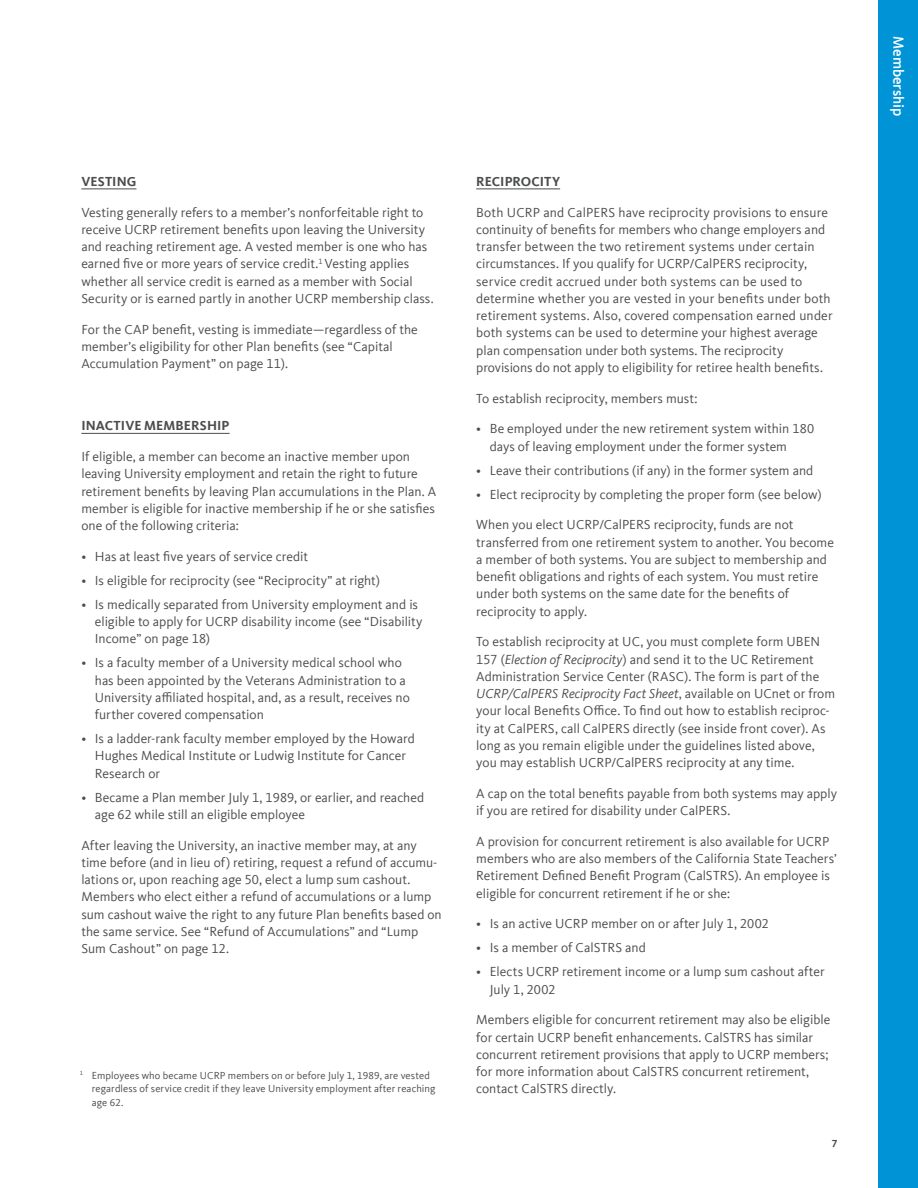
<style>
.page{position:relative;width:918px;height:1188px;background:#fff}
.page>*{position:absolute;margin:0;border:0;box-sizing:border-box;transform-origin:0 0}
.t1{font:500 15px "Kievit Offc Pro";color:#fff}
._2_Col__Body{font:13.5px/17.2px "Kievit Offc Pro";color:#4b4c4d}
.Body{font:13.5px/17.2px "Kievit Offc Pro";color:#4b4c4d}
._2_Col_Header_UC_underline{font:700 13.5px "Kievit Offc Pro";letter-spacing:.005em;color:#4b4c4d}
.Footnote{font:10.5px/13.5px "Kievit Offc Pro";letter-spacing:.01em;color:#4b4c4d}
.t2{font:700 10.5px "Kievit Offc Pro";color:#4b4c4d}
.s1{font-style:italic}
</style>
<div class="page">
<div style="left:878px;top:0;width:40px;height:1188px;background:#0094d7"></div>
<hr style="left:81px;top:189px;width:55px;height:1px;background:#4b4c4d">
<hr style="left:81px;top:433px;width:149px;height:1px;background:#4b4c4d">
<hr style="left:476px;top:189px;width:84px;height:1px;background:#4b4c4d">
<p class="_2_Col_Header_UC_underline" style="left:81px;top:173px;width:57px">VESTING</p>
<p class="_2_Col__Body" style="left:81px;top:203px;width:354px">Vesting generally refers to a member’s nonforfeitable right to receive UCRP retirement benefits upon leaving the University and reaching retirement age. A vested member is one who has earned five or more years of service credit.<sup>1</sup> Vesting applies whether all service credit is earned as a member with Social Security or is earned partly in another UCRP membership class.</p>
<p class="_2_Col__Body" style="left:81px;top:320px;width:338px">For the CAP benefit, vesting is immediate—regardless of the member’s eligibility for other Plan benefits (see “Capital<br>Accumulation Payment” on page 11).</p>
<p class="_2_Col_Header_UC_underline" style="left:81px;top:418px;width:150px">INACTIVE MEMBERSHIP</p>
<p class="_2_Col__Body" style="left:81px;top:448px;width:356px">If eligible, a member can become an inactive member upon leaving University employment and retain the right to future retirement benefits by leaving Plan accumulations in the Plan. A member is eligible for inactive membership if he or she satisfies one of the following criteria:</p>
<p class="Body" style="left:81px;top:548px;width:228px">• Has at least five years of service credit</p>
<p class="Body" style="left:81px;top:572px;width:300px">• Is eligible for reciprocity (see “Reciprocity” at right)</p>
<p class="Body" style="left:95px;top:596px;width:329px;text-indent:-14px">• Is medically separated from University employment and is eligible to apply for UCRP disability income (see “Disability<br>Income” on page 18)</p>
<p class="Body" style="left:95px;top:654px;width:316px;text-indent:-14px">• Is a faculty member of a University medical school who has been appointed by the Veterans Administration to a University affiliated hospital, and, as a result, receives no further covered compensation</p>
<p class="Body" style="left:95px;top:730px;width:321px;text-indent:-14px">• Is a ladder-rank faculty member employed by the Howard<br>Hughes Medical Institute or Ludwig Institute for Cancer<br>Research or</p>
<p class="Body" style="left:95px;top:788px;width:331px;text-indent:-14px">• Became a Plan member July 1, 1989, or earlier, and reached age 62 while still an eligible employee</p>
<p class="_2_Col__Body" style="left:81px;top:836px;width:362px">After leaving the University, an inactive member may, at any time before (and in lieu of) retiring, request a refund of accumu&shy;lations or, upon reaching age 50, elect a lump sum cashout.<br>Members who elect either a refund of accumulations or a lump sum cashout waive the right to any future Plan benefits based on the same service. See “Refund of Accumulations” and “Lump Sum Cashout” on page 12.</p>
<p class="Footnote" style="left:92px;top:1069px;width:345px;text-indent:-12px"><sup>1</sup> Employees who became UCRP members on or before July 1, 1989, are vested regardless of service credit if they leave University employment after reaching age 62.</p>
<p class="_2_Col_Header_UC_underline" style="left:476px;top:173px;width:85px">RECIPROCITY</p>
<p class="Body" style="left:476px;top:203px;width:358px">Both UCRP and CalPERS have reciprocity provisions to ensure continuity of benefits for members who change employers and transfer between the two retirement systems under certain circumstances. If you qualify for UCRP/CalPERS reciprocity, service credit accrued under both systems can be used to determine whether you are vested in your benefits under both retirement systems. Also, covered compensation earned under both systems can be used to determine your highest average plan compensation under both systems. The reciprocity provisions do not apply to eligibility for retiree health benefits.</p>
<p class="_2_Col__Body" style="left:476px;top:389px;width:223px">To establish reciprocity, members must:</p>
<p class="Body" style="left:490px;top:420px;width:326px;text-indent:-14px">• Be employed under the new retirement system within 180 days of leaving employment under the former system</p>
<p class="Body" style="left:476px;top:461px;width:339px">• Leave their contributions (if any) in the former system and</p>
<p class="Body" style="left:476px;top:485px;width:347px">• Elect reciprocity by completing the proper form (see below)</p>
<p class="_2_Col__Body" style="left:476px;top:516px;width:359px">When you elect UCRP/CalPERS reciprocity, funds are not transferred from one retirement system to another. You become a member of both systems. You are subject to membership and benefit obligations and rights of each system. You must retire under both systems on the same date for the benefits of reciprocity to apply.</p>
<p class="_2_Col__Body" style="left:476px;top:633px;width:360px">To establish reciprocity at UC, you must complete form UBEN 157 (<span class="s1">Election of Reciprocity</span>) and send it to the UC Retirement Administration Service Center (RASC). The form is part of the <span class="s1">UCRP/CalPERS Reciprocity Fact Sheet</span>, available on UCnet or from your local Benefits Office. To find out how to establish reciproc&shy;ity at CalPERS, call CalPERS directly (see inside front cover). As long as you remain eligible under the guidelines listed above, you may establish UCRP/CalPERS reciprocity at any time.</p>
<p class="_2_Col__Body" style="left:476px;top:785px;width:362px">A cap on the total benefits payable from both systems may apply if you are retired for disability under CalPERS.</p>
<p class="_2_Col__Body" style="left:476px;top:833px;width:362px">A provision for concurrent retirement is also available for UCRP members who are also members of the California State Teachers’ Retirement Defined Benefit Program (CalSTRS). An employee is eligible for concurrent retirement if he or she:</p>
<p class="Body" style="left:476px;top:915px;width:294px">• Is an active UCRP member on or after July 1, 2002</p>
<p class="Body" style="left:476px;top:939px;width:171px">• Is a member of CalSTRS and</p>
<p class="Body" style="left:490px;top:963px;width:337px;text-indent:-14px">• Elects UCRP retirement income or a lump sum cashout after<br>July 1, 2002</p>
<p class="_2_Col__Body" style="left:476px;top:1011px;width:356px">Members eligible for concurrent retirement may also be eligible for certain UCRP benefit enhancements. CalSTRS has similar concurrent retirement provisions that apply to UCRP members; for more information about CalSTRS concurrent retirement, contact CalSTRS directly.</p>
<p class="t2" style="left:832px;top:1138px;width:7px">7</p>
<p class="t1" style="left:908px;top:36px;width:82px;rotate:90deg">Membership</p>
</div>
